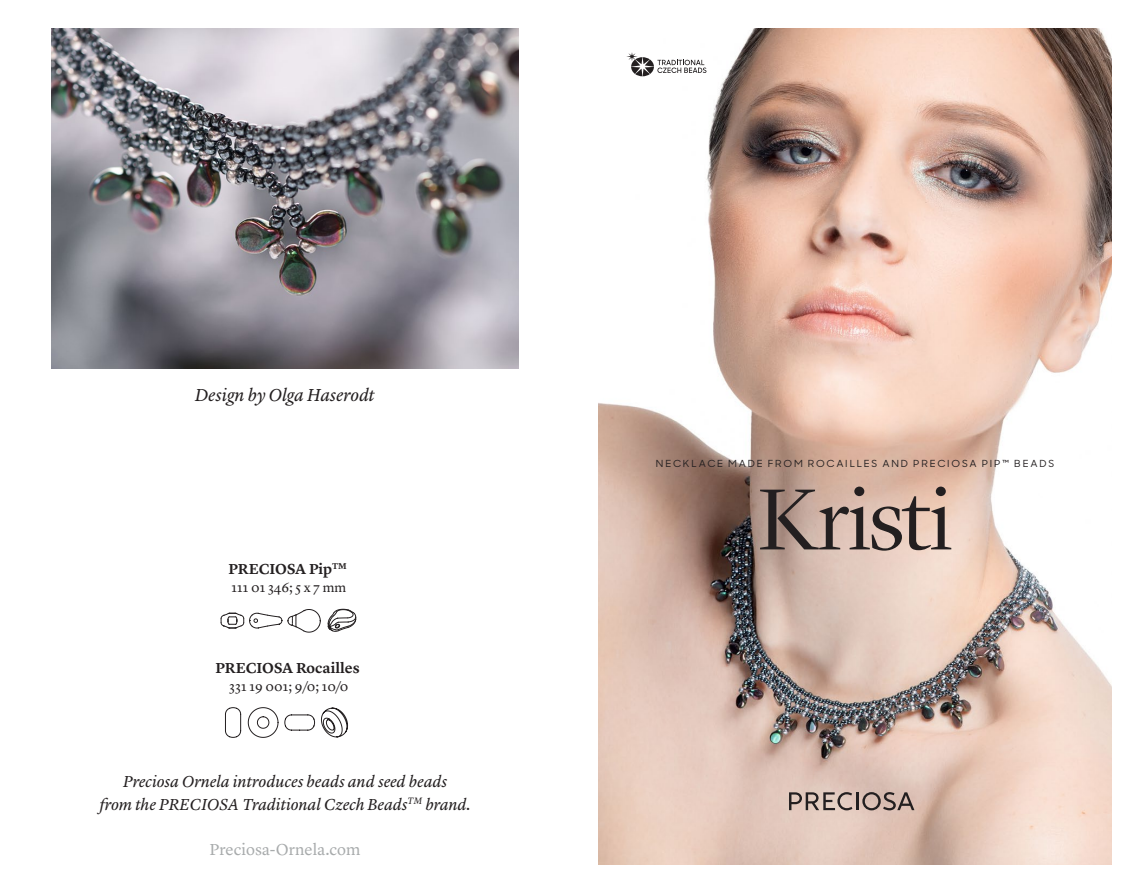
<style>
.page{position:relative;width:1140px;height:893px;background:#fff}
.page>*{position:absolute;margin:0;border:0;box-sizing:border-box;transform-origin:0 0}
.t1{font:300 90px "Lyon Display";letter-spacing:-.015em;color:#231f20;scale:1.05 1}
.t2{font:italic 18px "Lyon Text";letter-spacing:-.005em;color:#231f20}
.t3{font:italic 16.5px/22.5px "Lyon Text";letter-spacing:-.005em;color:#231f20;text-align:center}
.t4{font:16.5px "Lyon Text";color:#a8abac}
.t5{font:600 15px "Lyon Text";color:#231f20}
.t6{font:13.5px "Lyon Text";color:#231f20}
.t7{font:500 9.75px "Sharp Sans Display No 1";letter-spacing:.17em;color:#231f20;scale:1.05 1}
</style>
<div class="page">
<img style="left:598px;top:28px;width:513px;height:836px">
<svg style="left:248px;top:707px;width:30px;height:31px"></svg>
<svg style="left:225px;top:707px;width:16px;height:31px"></svg>
<svg style="left:284px;top:715px;width:31px;height:15px"></svg>
<svg style="left:321px;top:708px;width:27px;height:29px"></svg>
<svg style="left:221px;top:609px;width:100px;height:23px"></svg>
<svg style="left:328px;top:609px;width:28px;height:23px"></svg>
<svg style="left:626px;top:52px;width:80px;height:24px"></svg>
<svg style="left:789px;top:792px;width:125px;height:18px;background:#a08d86"></svg>
<img style="left:51px;top:28px;width:468px;height:341px">
<p class="t2" style="left:195px;top:381px;width:182px">Design by Olga Haserodt</p>
<p class="t5" style="left:228px;top:557px;width:120px">PRECIOSA Pip<sup>TM</sup></p>
<p class="t6" style="left:231px;top:577px;width:116px">111 01 346; 5 x 7 mm</p>
<p class="t5" style="left:215px;top:656px;width:146px">PRECIOSA Rocailles</p>
<p class="t6" style="left:229px;top:676px;width:121px">331 19 001; 9/0; 10/0</p>
<p class="t3" style="left:99px;top:769px;width:373px">Preciosa Ornela introduces beads and seed beads<br>from the PRECIOSA Traditional Czech Beads<sup>TM</sup> brand.</p>
<p class="t4" style="left:209px;top:836px;width:152px">Preciosa-Ornela.com</p>
<p class="t7" style="left:656px;top:456px;width:381px">NECKLACE MADE FROM ROCAILLES AND PRECIOSA PIP™ BEADS</p>
<h1 class="t1" style="left:757px;top:454px;width:187px">Kristi</h1>
</div>
